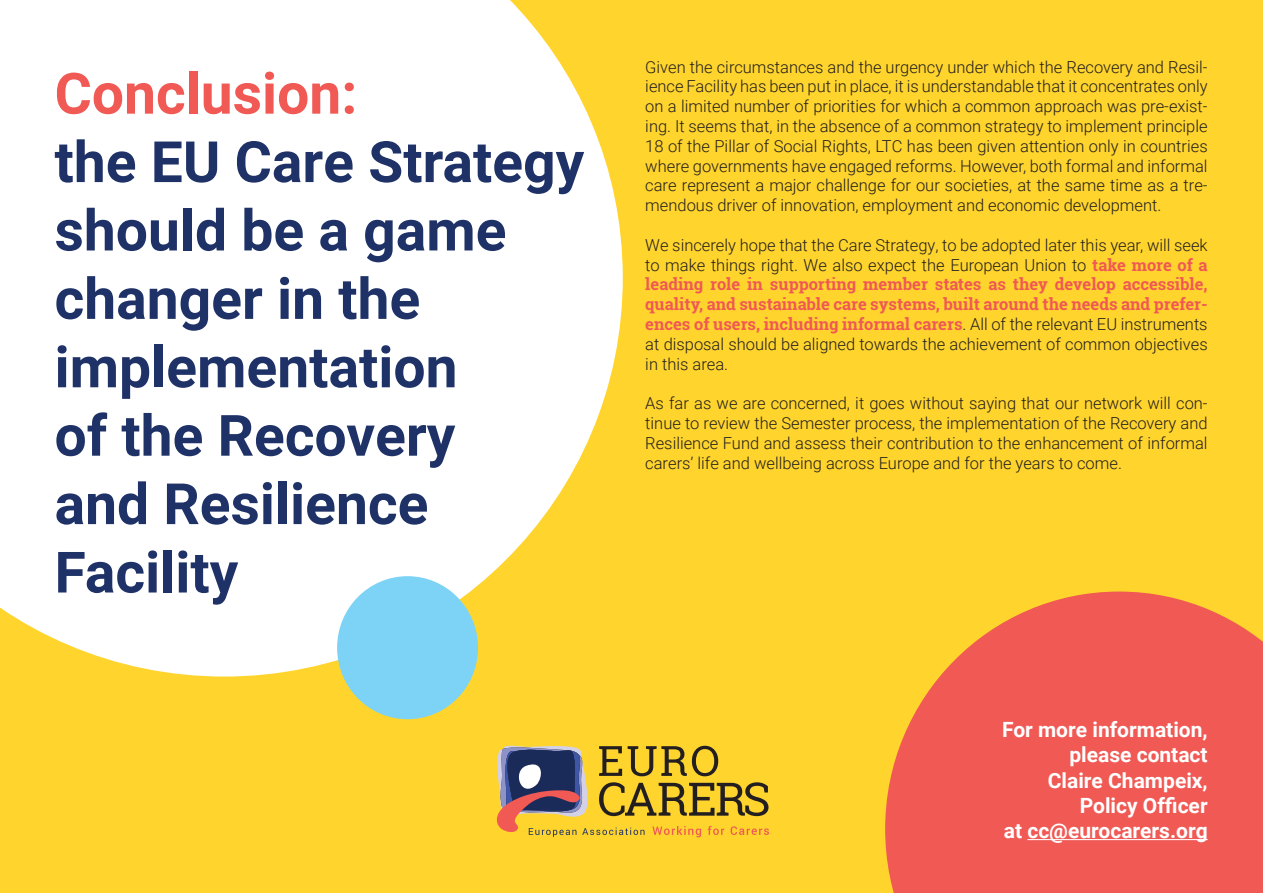
<style>
.page{position:relative;width:1263px;height:893px;background:#ffd42c}
.page>*{position:absolute;margin:0;border:0;box-sizing:border-box;transform-origin:0 0}
.t1{font:700 57px/68.4px "Roboto";color:#1f3267}
.t2{font:700 57px "Roboto";color:#f05954}
.t3{font:700 21px/25.2px "Roboto";color:#fff;text-align:right}
.t4{font:300 16.5px/19.8px "Roboto";color:#231f20;text-align:justify}
.t5{font:700 16.5px/19.8px "Roboto Slab";color:#f05954;text-align:justify}
.s1{font-family:"Roboto Slab";font-weight:700;color:#f05954}
.s2{font-family:"Roboto";font-weight:300;color:#231f20}
</style>
<div class="page">
<svg style="left:0;top:0;width:623px;height:676px;background:#fefae9"></svg>
<div style="left:337px;top:576px;width:141px;height:143px;background:#7cd3f6;border-radius:50%"></div>
<svg style="left:885px;top:591px;width:378px;height:302px;background:#f26a4e"></svg>
<hr style="left:1027px;top:839px;width:181px;height:1px;background:#fff">
<svg style="left:496px;top:745px;width:273px;height:92px"></svg>
<h1 class="t2" style="left:55px;top:53px;width:304px">Conclusion:</h1>
<h1 class="t1" style="left:55px;top:125px;width:531px">the EU Care Strategy should be a game changer in the implementation<br>of the Recovery<br>and Resilience<br>Facility</h1>
<p class="t4" style="left:645px;top:56px;width:564px">Given the circumstances and the urgency under which the Recovery and Resil&shy;ience Facility has been put in place, it is understandable that it concentrates only on a limited number of priorities for which a common approach was pre-exist&shy;ing. It seems that, in the absence of a common strategy to implement principle 18 of the Pillar of Social Rights, LTC has been given attention only in countries where governments have engaged reforms. However, both formal and informal care represent a major challenge for our societies, at the same time as a tre&shy;mendous driver of innovation, employment and economic development.</p>
<p class="t4" style="left:645px;top:234px;width:564px">We sincerely hope that the Care Strategy, to be adopted later this year, will seek to make things right. We also expect the European Union to <span class="s1">take more of a</span></p>
<p class="t5" style="left:645px;top:274px;width:564px">leading role in supporting member states as they develop accessible, quality, and sustainable care systems, built around the needs and prefer&shy;ences of users, including informal carers<span class="s2">. All of the relevant EU instruments</span></p>
<p class="t4" style="left:645px;top:333px;width:564px">at disposal should be aligned towards the achievement of common objectives in this area.</p>
<p class="t4" style="left:645px;top:393px;width:564px">As far as we are concerned, it goes without saying that our network will con&shy;tinue to review the Semester process, the implementation of the Recovery and Resilience Fund and assess their contribution to the enhancement of informal carers’ life and wellbeing across Europe and for the years to come.</p>
<p class="t3" style="left:1002px;top:716px;width:207px">For more information, please contact<br>Claire Champeix,<br>Policy Officer<br>at cc@eurocarers.org</p>
</div>
